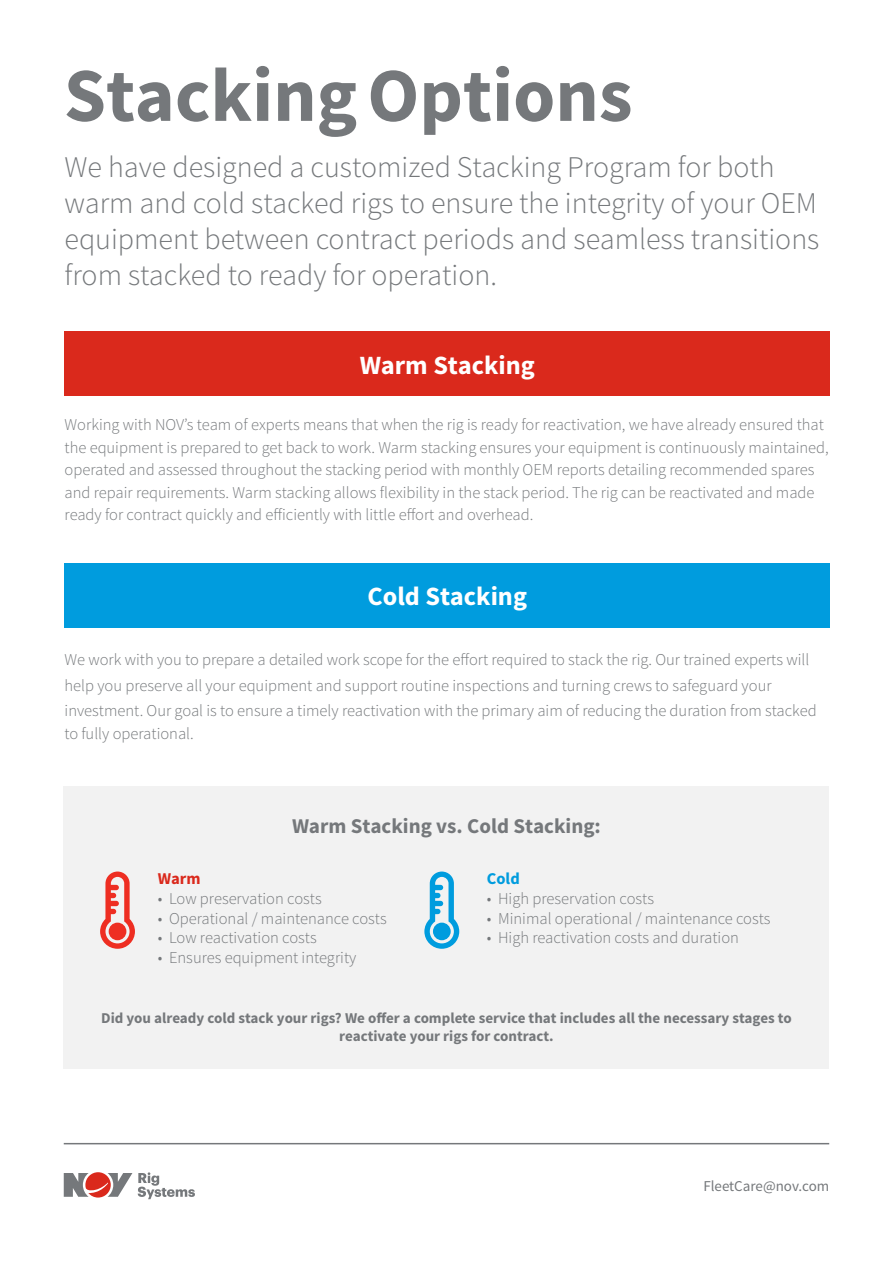
<style>
.page{position:relative;width:893px;height:1263px;background:#fff}
.page>*{position:absolute;margin:0;border:0;box-sizing:border-box;transform-origin:0 0}
.t1{font:700 76.05px "Source Sans Pro";color:#75787b}
.t2{font:300 30px/36px "Source Sans Pro";color:#75787b}
.t3{font:700 26.25px "Source Sans Pro";color:#fff}
.t4{font:700 21px "Source Sans Pro";color:#75787b}
.t5{font:300 16.5px/22.5px "Source Sans Pro";color:#75787b}
.t6{font:700 16.5px "Source Sans Pro";color:#da291c}
.t7{font:700 16.5px "Source Sans Pro";color:#009cde}
.t8{font:700 15px/18px "Source Sans Pro";color:#75787b;text-align:center}
.t9{font:15px "Source Sans Pro";color:#75787b}
</style>
<div class="page">
<svg style="left:138px;top:1172px;width:57px;height:27px"></svg>
<svg style="left:64px;top:1172px;width:68px;height:25px"></svg>
<hr style="left:64px;top:1143px;width:765px;height:1px;background:#75787b">
<div style="left:64px;top:786px;width:765px;height:282px;background:#f2f2f2"></div>
<div style="left:65px;top:332px;width:765px;height:64px;background:#da291c"></div>
<div style="left:65px;top:563px;width:765px;height:64px;background:#009cde"></div>
<svg style="left:100px;top:871px;width:35px;height:78px"></svg>
<svg style="left:424px;top:871px;width:35px;height:78px"></svg>
<p class="t1" style="left:64px;top:47px;width:570px">Stacking Options</p>
<p class="t2" style="left:65px;top:150px;width:756px">We have designed a customized Stacking Program for both warm and cold stacked rigs to ensure the integrity of your OEM equipment between contract periods and seamless transitions from stacked to ready for operation.</p>
<p class="t3" style="left:360px;top:348px;width:177px">Warm Stacking</p>
<p class="t5" style="left:65px;top:414px;width:766px">Working with NOV’s team of experts means that when the rig is ready for reactivation, we have already ensured that the equipment is prepared to get back to work. Warm stacking ensures your equipment is continuously maintained, operated and assessed throughout the stacking period with monthly OEM reports detailing recommended spares and repair requirements. Warm stacking allows flexibility in the stack period. The rig can be reactivated and made ready for contract quickly and efficiently with little effort and overhead.</p>
<p class="t3" style="left:367px;top:579px;width:161px">Cold Stacking</p>
<p class="t5" style="left:65px;top:647px;width:754px;line-height:25.5px">We work with you to prepare a detailed work scope for the effort required to stack the rig. Our trained experts will help you preserve all your equipment and support routine inspections and turning crews to safeguard your investment. Our goal is to ensure a timely reactivation with the primary aim of reducing the duration from stacked</p>
<p class="t5" style="left:65px;top:722px;width:131px">to fully operational.</p>
<p class="t4" style="left:292px;top:813px;width:310px">Warm Stacking vs. Cold Stacking:</p>
<p class="t6" style="left:158px;top:868px;width:44px">Warm</p>
<p class="t5" style="left:158px;top:887px;width:165px">• Low preservation costs</p>
<p class="t5" style="left:158px;top:907px;width:230px">• Operational / maintenance costs</p>
<p class="t5" style="left:158px;top:927px;width:160px">• Low reactivation costs</p>
<p class="t5" style="left:158px;top:946px;width:200px">• Ensures equipment integrity</p>
<p class="t7" style="left:487px;top:868px;width:34px">Cold</p>
<p class="t5" style="left:487px;top:887px;width:169px">• High preservation costs</p>
<p class="t5" style="left:487px;top:907px;width:285px">• Minimal operational / maintenance costs</p>
<p class="t5" style="left:487px;top:927px;width:254px">• High reactivation costs and duration</p>
<p class="t8" style="left:101px;top:1010px;width:692px">Did you already cold stack your rigs? We offer a complete service that includes all the necessary stages to reactivate your rigs for contract.</p>
<p class="t9" style="left:703px;top:1177px;width:127px">FleetCare@nov.com</p>
</div>
